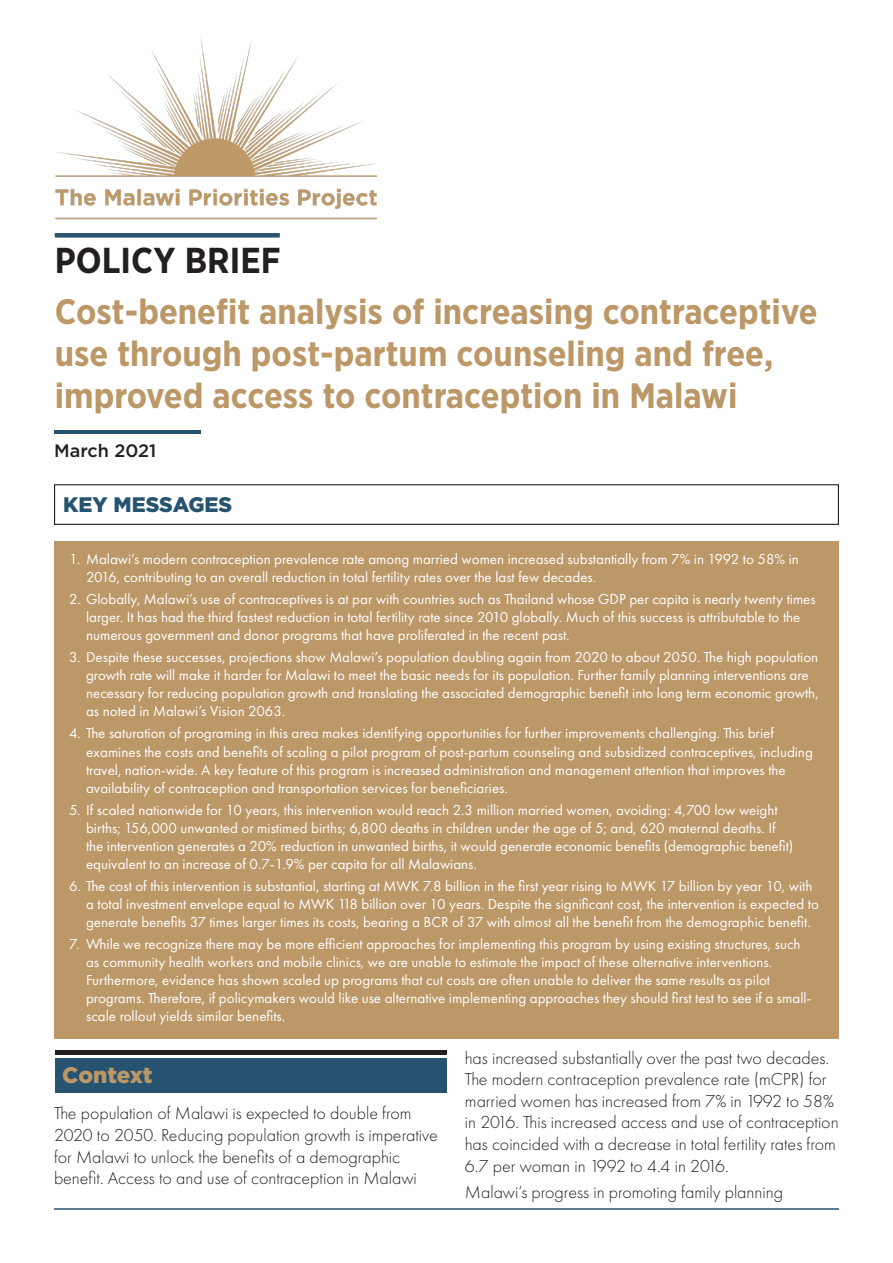
<style>
.page{position:relative;width:893px;height:1263px;background:#fff}
.page>*{position:absolute;margin:0;border:0;box-sizing:border-box;transform-origin:0 0}
.t1{font:700 condensed 36px "Gotham Pro";color:#231f20}
.t2{font:700 condensed 35.25px/42.3px "Gotham Pro";color:#bc9767}
.t3{font:900 22.5px "Gotham";letter-spacing:-.01em;color:#bc9767}
.t4{font:900 21px "Gotham";color:#26536f}
.t5{font:300 18px/21.6px "Futura PT";color:#231f20}
.t6{font:500 18px "Gotham";color:#231f20}
.t7{font:15px/18px "Futura PT";color:#fff}
</style>
<div class="page">
<hr style="left:54px;top:431px;width:147px;height:3px;background:#26536f">
<div style="left:54px;top:541px;width:785px;height:497px;background:#bc9767"></div>
<hr style="left:54px;top:1208px;width:785px;height:2px;background:#26536f">
<div style="left:54px;top:484px;width:785px;height:41px;border:1px solid #231f20"></div>
<div style="left:55px;top:1059px;width:391px;height:34px;background:#26536f"></div>
<hr style="left:55px;top:1050px;width:391px;height:4px;background:#231f20">
<div style="left:55px;top:233px;width:225px;height:5px;background:#28536f"></div>
<img style="left:55px;top:38px;width:323px;height:181px">
<p class="t1" style="left:55px;top:240px;width:227px">POLICY BRIEF</p>
<p class="t2" style="left:55px;top:289px;width:764px">Cost-benefit analysis of increasing contraceptive use through post-partum counseling and free, improved access to contraception in Malawi</p>
<p class="t6" style="left:54px;top:441px;width:104px">March 2021</p>
<p class="t4" style="left:63px;top:493px;width:171px">KEY MESSAGES</p>
<p class="t7" style="left:86px;top:550px;width:714px;text-indent:-17px">1. Malawi’s modern contraception prevalence rate among married women increased substantially from 7% in 1992 to 58% in<br>2016, contributing to an overall reduction in total fertility rates over the last few decades.</p>
<p class="t7" style="left:86px;top:590px;width:731px;text-indent:-17px">2. Globally, Malawi’s use of contraceptives is at par with countries such as Thailand whose GDP per capita is nearly twenty times larger. It has had the third fastest reduction in total fertility rate since 2010 globally. Much of this success is attributable to the numerous government and donor programs that have proliferated in the recent past.</p>
<p class="t7" style="left:86px;top:648px;width:734px;text-indent:-17px">3. Despite these successes, projections show Malawi’s population doubling again from 2020 to about 2050. The high population growth rate will make it harder for Malawi to meet the basic needs for its population. Further family planning interventions are necessary for reducing population growth and translating the associated demographic benefit into long term economic growth, as noted in Malawi’s Vision 2063.</p>
<p class="t7" style="left:86px;top:724px;width:728px;text-indent:-17px">4. The saturation of programing in this area makes identifying opportunities for further improvements challenging. This brief examines the costs and benefits of scaling a pilot program of post-partum counseling and subsidized contraceptives, including travel, nation-wide. A key feature of this program is increased administration and management attention that improves the availability of contraception and transportation services for beneficiaries.</p>
<p class="t7" style="left:86px;top:801px;width:709px;text-indent:-17px">5. If scaled nationwide for 10 years, this intervention would reach 2.3 million married women, avoiding: 4,700 low weight births; 156,000 unwanted or mistimed births; 6,800 deaths in children under the age of 5; and, 620 maternal deaths. If the intervention generates a 20% reduction in unwanted births, it would generate economic benefits (demographic benefit) equivalent to an increase of 0.7-1.9% per capita for all Malawians.</p>
<p class="t7" style="left:86px;top:877px;width:734px;text-indent:-17px">6. The cost of this intervention is substantial, starting at MWK 7.8 billion in the first year rising to MWK 17 billion by year 10, with a total investment envelope equal to MWK 118 billion over 10 years. Despite the significant cost, the intervention is expected to generate benefits 37 times larger times its costs, bearing a BCR of 37 with almost all the benefit from the demographic benefit.</p>
<p class="t7" style="left:86px;top:935px;width:727px;text-indent:-17px">7. While we recognize there may be more efficient approaches for implementing this program by using existing structures, such as community health workers and mobile clinics, we are unable to estimate the impact of these alternative interventions.<br>Furthermore, evidence has shown scaled up programs that cut costs are often unable to deliver the same results as pilot programs. Therefore, if policymakers would like use alternative implementing approaches they should first test to see if a small&shy;scale rollout yields similar benefits.</p>
<p class="t3" style="left:62px;top:1061px;width:92px">Context</p>
<p class="t5" style="left:54px;top:1103px;width:385px">The population of Malawi is expected to double from 2020 to 2050. Reducing population growth is imperative for Malawi to unlock the benefits of a demographic benefit. Access to and use of contraception in Malawi</p>
<p class="t5" style="left:465px;top:1047px;width:375px">has increased substantially over the past two decades.<br>The modern contraception prevalence rate (mCPR) for married women has increased from 7% in 1992 to 58% in 2016. This increased access and use of contraception has coincided with a decrease in total fertility rates from 6.7 per woman in 1992 to 4.4 in 2016.</p>
<p class="t5" style="left:465px;top:1181px;width:320px">Malawi’s progress in promoting family planning</p>
</div>
